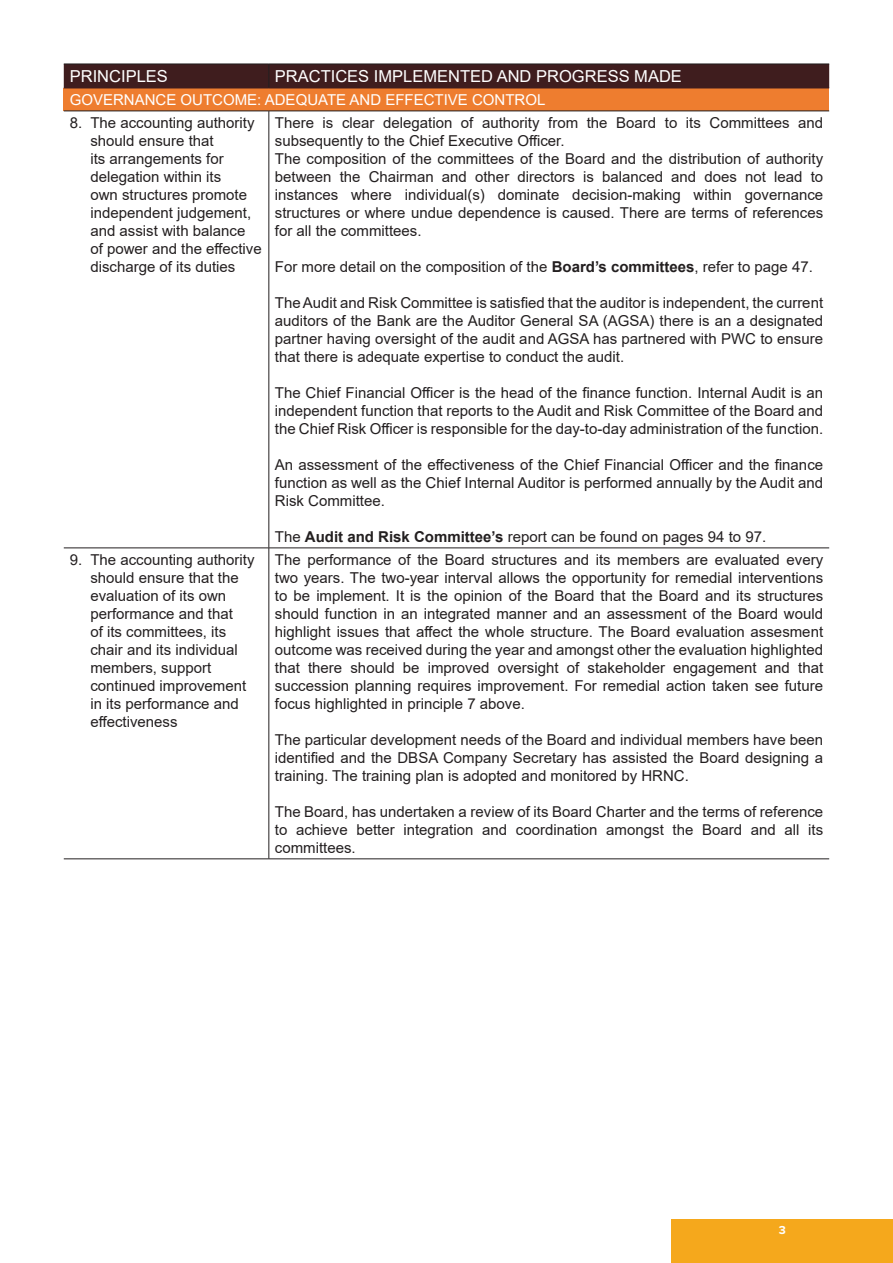
<style>
.page{position:relative;width:893px;height:1263px;background:#fff}
.page>*{position:absolute;margin:0;border:0;box-sizing:border-box;transform-origin:0 0}
.t1{font:16.5px "Arial";color:#fff}
.t2{font:15px/18px "Arial";color:#231f20;text-align:justify}
.t3{font:15px "Arial";color:#fff}
.t4{font:700 12px "Proxima Nova";color:#fff}
.s1{font-weight:700}
</style>
<div class="page">
<div style="left:64px;top:88px;width:765px;height:23px;background:#ee7d2f"></div>
<div style="left:64px;top:64px;width:765px;height:24px;background:#3f1d1e"></div>
<hr style="left:64px;top:111px;width:205px;height:1px;background:#231f20">
<hr style="left:269px;top:111px;width:560px;height:1px;background:#231f20">
<hr style="left:64px;top:858px;width:205px;height:1px;background:#231f20">
<hr style="left:269px;top:858px;width:560px;height:1px;background:#231f20">
<hr style="left:64px;top:88px;width:205px;height:1px;background:#3f1d1e">
<hr style="left:269px;top:88px;width:560px;height:1px;background:#3f1d1e">
<hr style="left:269px;top:111px;width:1px;height:437px;background:#231f20">
<hr style="left:64px;top:548px;width:205px;height:1px;background:#231f20">
<hr style="left:269px;top:548px;width:560px;height:1px;background:#231f20">
<hr style="left:269px;top:548px;width:1px;height:311px;background:#231f20">
<div style="left:672px;top:1219px;width:221px;height:44px;background:#f5a81c"></div>
<p class="t1" style="left:70px;top:65px;width:100px">PRINCIPLES</p>
<p class="t1" style="left:275px;top:65px;width:409px">PRACTICES IMPLEMENTED AND PROGRESS MADE</p>
<p class="t3" style="left:70px;top:89px;width:477px">GOVERNANCE OUTCOME: ADEQUATE AND EFFECTIVE CONTROL</p>
<p class="t2" style="left:90px;top:113px;width:173px;text-align:left;text-indent:-21px">8. The accounting authority should ensure that<br>its arrangements for delegation within its<br>own structures promote independent judgement, and assist with balance<br>of power and the effective discharge of its duties</p>
<p class="t2" style="left:275px;top:113px;width:550px;text-align:left">There is clear delegation of authority from the Board to its Committees and subsequently to the Chief Executive Officer.<br>The composition of the committees of the Board and the distribution of authority between the Chairman and other directors is balanced and does not lead to instances where individual(s) dominate decision-making within governance structures or where undue dependence is caused. There are terms of references for all the committees.</p>
<p class="t2" style="left:275px;top:257px;width:540px">For more detail on the composition of the <span class="s1">Board’s committees</span>, refer to page 47.</p>
<p class="t2" style="left:275px;top:293px;width:550px">The Audit and Risk Committee is satisfied that the auditor is independent, the current auditors of the Bank are the Auditor General SA (AGSA) there is an a designated partner having oversight of the audit and AGSA has partnered with PWC to ensure that there is adequate expertise to conduct the audit.</p>
<p class="t2" style="left:275px;top:383px;width:550px">The Chief Financial Officer is the head of the finance function. Internal Audit is an independent function that reports to the Audit and Risk Committee of the Board and the Chief Risk Officer is responsible for the day-to-day administration of the function.</p>
<p class="t2" style="left:275px;top:455px;width:550px">An assessment of the effectiveness of the Chief Financial Officer and the finance function as well as the Chief Internal Auditor is performed annually by the Audit and Risk Committee.</p>
<p class="t2" style="left:275px;top:527px;width:493px">The <span class="s1">Audit and Risk Committee’s</span> report can be found on pages 94 to 97.</p>
<p class="t2" style="left:90px;top:550px;width:166px;text-align:left;text-indent:-21px">9. The accounting authority should ensure that the evaluation of its own performance and that<br>of its committees, its chair and its individual members, support continued improvement in its performance and effectiveness</p>
<p class="t2" style="left:275px;top:550px;width:550px">The performance of the Board structures and its members are evaluated every two years. The two-year interval allows the opportunity for remedial interventions to be implement. It is the opinion of the Board that the Board and its structures should function in an integrated manner and an assessment of the Board would highlight issues that affect the whole structure. The Board evaluation assesment outcome was received during the year and amongst other the evaluation highlighted that there should be improved oversight of stakeholder engagement and that succession planning requires improvement. For remedial action taken see future focus highlighted in principle 7 above.</p>
<p class="t2" style="left:275px;top:730px;width:550px">The particular development needs of the Board and individual members have been identified and the DBSA Company Secretary has assisted the Board designing a training. The training plan is adopted and monitored by HRNC.</p>
<p class="t2" style="left:275px;top:802px;width:550px">The Board, has undertaken a review of its Board Charter and the terms of reference to achieve better integration and coordination amongst the Board and all its committees.</p>
<p class="t4" style="left:779px;top:1223px;width:9px">3</p>
</div>
